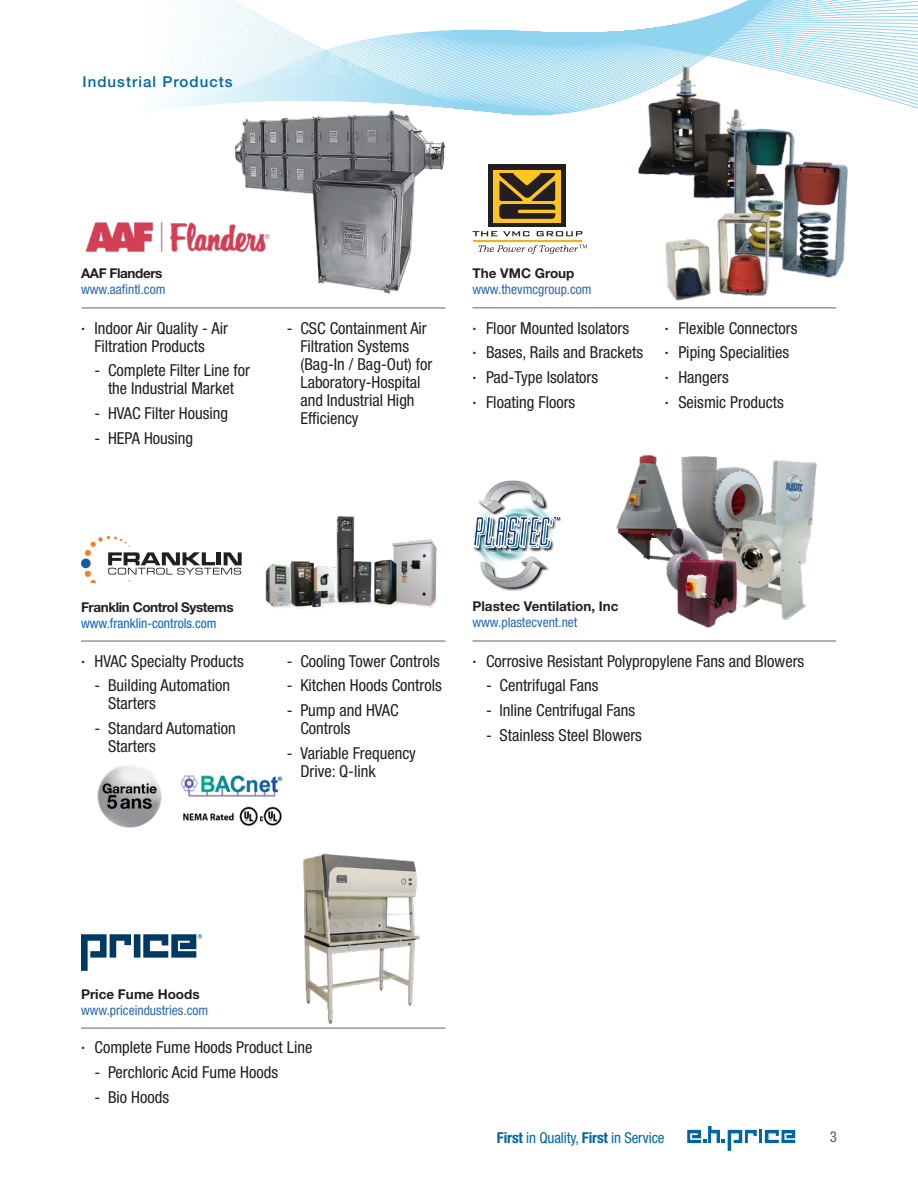
<style>
.page{position:relative;width:918px;height:1188px;background:#fff}
.page>*{position:absolute;margin:0;border:0;box-sizing:border-box;transform-origin:0 0}
.t1{font:condensed 16.5px/18px "Helvetica Neue LT Std";color:#231f20}
.t2{font:condensed 15px "Helvetica Neue LT Std";letter-spacing:-.01em;color:#0065a4}
.t3{font:500 15px "Helvetica Neue LT Std";letter-spacing:.07em;color:#0065a4}
.t4{font:condensed 15px "Helvetica Neue LT Std";color:#57585a}
.QC-Ind_URL{font:condensed 13.5px "Helvetica Neue LT Std";color:#2a67b2}
.QC-Ind_Company_Name{font:700 13.5px "Helvetica Neue LT Std";color:#231f20}
.QC-Ind_Company_Name-2{font:700 13.5px "Helvetica Neue LT Std";letter-spacing:-.03em;color:#231f20}
.QC-Ind_Company_Name-3{font:condensed 13.5px "Helvetica Neue LT Std";color:#06c}
.s1{font-weight:500}
.s2{font-weight:700}
</style>
<div class="page">
<svg style="left:166px;top:0;width:752px;height:165px"></svg>
<svg style="left:687px;top:1126px;width:108px;height:25px"></svg>
<hr style="left:81px;top:1028px;width:365px;height:1px;background:#636366">
<hr style="left:472px;top:308px;width:364px;height:1px;background:#636366">
<svg style="left:472px;top:231px;width:25px;height:5px"></svg>
<svg style="left:503px;top:231px;width:26px;height:5px"></svg>
<svg style="left:537px;top:231px;width:45px;height:5px"></svg>
<div style="left:488px;top:165px;width:78px;height:62px;background:#231f20"></div>
<div style="left:494px;top:170px;width:67px;height:53px;background:#fec422"></div>
<div style="left:499px;top:204px;width:56px;height:15px;background:#231f20;border-radius:4px"></div>
<hr style="left:518px;top:210px;width:39px;height:3px;background:#fec422;border-radius:2px">
<svg style="left:499px;top:173px;width:56px;height:28px"></svg>
<hr style="left:473px;top:240px;width:109px;height:2px;background:#efb211">
<svg style="left:478px;top:245px;width:109px;height:9px"></svg>
<hr style="left:472px;top:641px;width:364px;height:1px;background:#636366">
<img style="left:499px;top:588px;width:28px;height:3px">
<svg style="left:473px;top:481px;width:87px;height:107px"></svg>
<img style="left:616px;top:455px;width:201px;height:173px">
<img style="left:613px;top:58px;width:252px;height:251px">
<svg style="left:81px;top:934px;width:50px;height:37px"></svg>
<div style="left:134px;top:934px;width:6px;height:24px;background:#003a62"></div>
<svg style="left:143px;top:934px;width:59px;height:24px"></svg>
<img style="left:303px;top:853px;width:117px;height:172px">
<hr style="left:82px;top:308px;width:363px;height:1px;background:#636366">
<img style="left:232px;top:108px;width:215px;height:186px">
<img style="left:180px;top:775px;width:103px;height:22px">
<img style="left:97px;top:765px;width:65px;height:63px">
<img style="left:183px;top:806px;width:99px;height:20px">
<hr style="left:81px;top:641px;width:365px;height:1px;background:#636366">
<div style="left:81px;top:559px;width:10px;height:9px;background:#135eab;border-radius:50%"></div>
<svg style="left:85px;top:536px;width:157px;height:46px"></svg>
<img style="left:85px;top:202px;width:189px;height:52px">
<img style="left:265px;top:517px;width:172px;height:91px">
<p class="t3" style="left:82px;top:73px;width:152px">Industrial Products</p>
<p class="QC-Ind_Company_Name-2" style="left:81px;top:265px;width:83px">AAF Flanders</p>
<p class="QC-Ind_URL" style="left:81px;top:281px;width:86px">www.aafintl.com</p>
<p class="t1" style="left:81px;top:319px;width:148px;text-align:center"><span class="s1">·</span> Indoor Air Quality - Air<br>Filtration Products</p>
<p class="t1" style="left:94px;top:361px;width:157px;text-align:center">- Complete Filter Line for the Industrial Market</p>
<p class="t1" style="left:94px;top:404px;width:135px">- HVAC Filter Housing</p>
<p class="t1" style="left:94px;top:429px;width:100px">- HEPA Housing</p>
<p class="t1" style="left:300px;top:319px;width:133px;text-indent:-14px">- CSC Containment Air<br>Filtration Systems (Bag-In / Bag-Out) for<br>Laboratory-Hospital and Industrial High<br>Efficiency</p>
<p class="QC-Ind_Company_Name" style="left:472px;top:265px;width:104px">The VMC Group</p>
<p class="QC-Ind_URL" style="left:472px;top:281px;width:121px">www.thevmcgroup.com</p>
<p class="t1" style="left:472px;top:319px;width:158px"><span class="s1">·</span> Floor Mounted Isolators</p>
<p class="t1" style="left:472px;top:343px;width:172px"><span class="s1">·</span> Bases, Rails and Brackets</p>
<p class="t1" style="left:472px;top:368px;width:127px"><span class="s1">·</span> Pad-Type Isolators</p>
<p class="t1" style="left:472px;top:393px;width:104px"><span class="s1">·</span> Floating Floors</p>
<p class="t1" style="left:665px;top:319px;width:134px"><span class="s1">·</span> Flexible Connectors</p>
<p class="t1" style="left:665px;top:343px;width:126px"><span class="s1">·</span> Piping Specialities</p>
<p class="t1" style="left:665px;top:368px;width:65px"><span class="s1">·</span> Hangers</p>
<p class="t1" style="left:665px;top:393px;width:120px"><span class="s1">·</span> Seismic Products</p>
<p class="QC-Ind_Company_Name-2" style="left:81px;top:599px;width:154px">Franklin Control Systems</p>
<p class="QC-Ind_Company_Name-3" style="left:81px;top:615px;width:137px">www.franklin-controls.com</p>
<p class="t1" style="left:81px;top:652px;width:164px"><span class="s1">·</span> HVAC Specialty Products</p>
<p class="t1" style="left:108px;top:677px;width:124px;text-indent:-14px">- Building Automation<br>Starters</p>
<p class="t1" style="left:108px;top:719px;width:129px;text-indent:-14px">- Standard Automation<br>Starters</p>
<p class="t1" style="left:287px;top:652px;width:154px">- Cooling Tower Controls</p>
<p class="t1" style="left:287px;top:677px;width:156px">- Kitchen Hoods Controls</p>
<p class="t1" style="left:300px;top:701px;width:100px;text-indent:-14px">- Pump and HVAC<br>Controls</p>
<p class="t1" style="left:300px;top:744px;width:117px;text-indent:-14px">- Variable Frequency<br>Drive: Q-link</p>
<p class="QC-Ind_Company_Name" style="left:472px;top:598px;width:148px">Plastec Ventilation, Inc</p>
<p class="QC-Ind_URL" style="left:472px;top:615px;width:106px">www.plastecvent.net</p>
<p class="t1" style="left:472px;top:652px;width:333px"><span class="s1">·</span> Corrosive Resistant Polypropylene Fans and Blowers</p>
<p class="t1" style="left:486px;top:676px;width:114px">- Centrifugal Fans</p>
<p class="t1" style="left:486px;top:701px;width:151px">- Inline Centrifugal Fans</p>
<p class="t1" style="left:486px;top:726px;width:157px">- Stainless Steel Blowers</p>
<p class="QC-Ind_Company_Name" style="left:81px;top:986px;width:120px">Price Fume Hoods</p>
<p class="QC-Ind_URL" style="left:81px;top:1002px;width:129px">www.priceindustries.com</p>
<p class="t1" style="left:81px;top:1038px;width:233px"><span class="s1">·</span> Complete Fume Hoods Product Line</p>
<p class="t1" style="left:94px;top:1063px;width:185px">- Perchloric Acid Fume Hoods</p>
<p class="t1" style="left:94px;top:1088px;width:76px">- Bio Hoods</p>
<p class="t2" style="left:497px;top:1129px;width:169px"><span class="s2">First</span> in Quality, <span class="s2">First</span> in Service</p>
<p class="t4" style="left:830px;top:1128px;width:9px">3</p>
</div>
